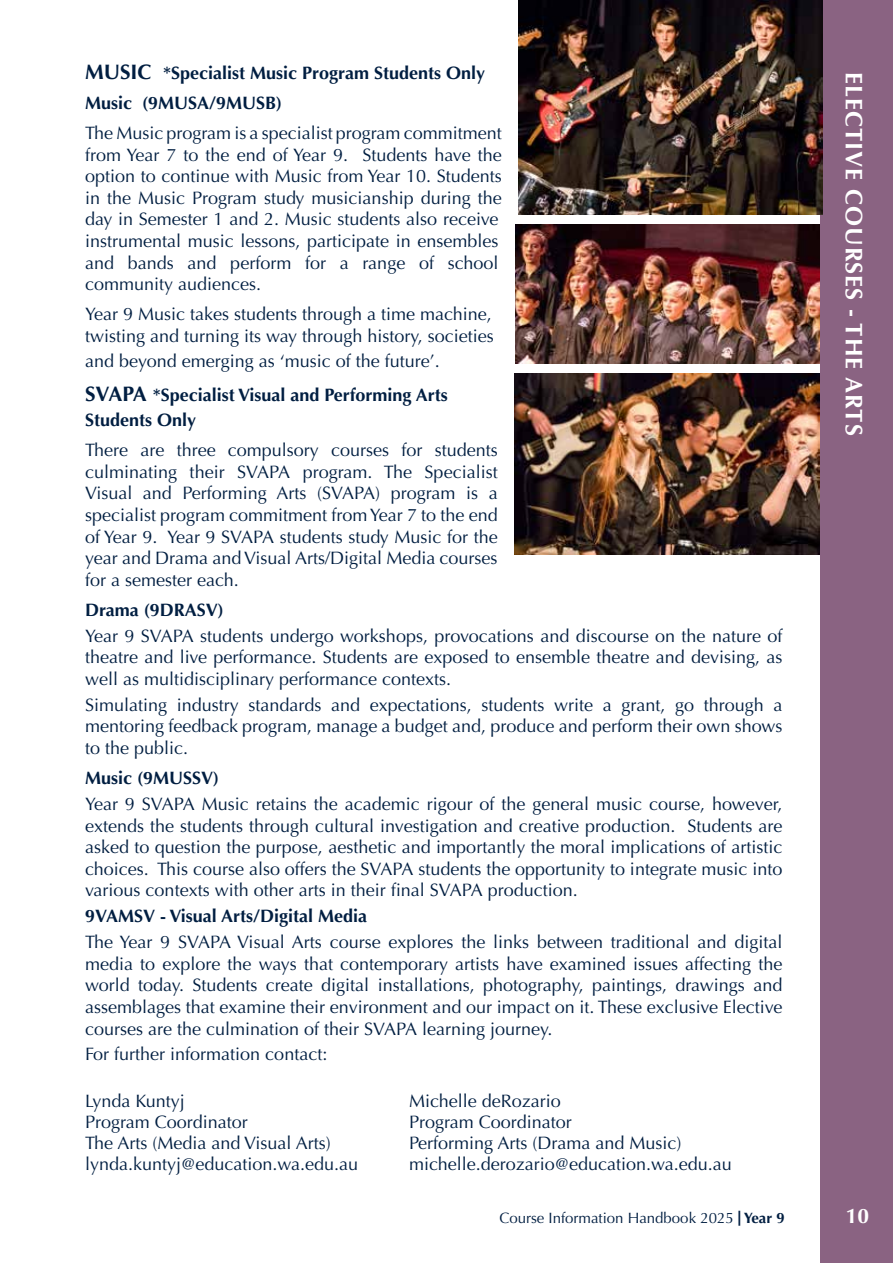
<style>
.page{position:relative;width:893px;height:1263px;background:#fff}
.page>*{position:absolute;margin:0;border:0;box-sizing:border-box;transform-origin:0 0}
.t1{font:700 24px "Optima";letter-spacing:.04em;color:#fff}
.t2{font:700 21px "Optima";color:#011e41}
.t3{font:700 21px "Optima";color:#fff}
.t4{font:18px/21.6px "Optima";color:#011e41;text-align:justify}
.t5{font:700 18px/30.2px "Optima";color:#011e41}
.t6{font:15px "Optima";color:#011e41}
.s1{font-weight:700;font-size:21px}
.s2{font-weight:700}
.s3{font-weight:900}
</style>
<div class="page">
<div style="left:821px;top:0;width:72px;height:1263px;background:#8a6382"></div>
<img style="left:519px;top:0;width:304px;height:214px">
<img style="left:515px;top:373px;width:304px;height:182px">
<img style="left:515px;top:224px;width:305px;height:139px">
<p class="t2" style="left:85px;top:60px;width:68px">MUSIC</p>
<p class="t5" style="left:85px;top:58px;width:402px;text-indent:78px">*Specialist Music Program Students Only<br>Music (9MUSA/9MUSB)</p>
<p class="t4" style="left:85px;top:122px;width:418px;text-align:left">The Music program is a specialist program commitment from Year 7 to the end of Year 9. Students have the option to continue with Music from Year 10. Students in the Music Program study musicianship during the day in Semester 1 and 2. Music students also receive instrumental music lessons, participate in ensembles and bands and perform for a range of school community audiences.</p>
<p class="t4" style="left:85px;top:304px;width:410px">Year 9 Music takes students through a time machine, twisting and turning its way through history, societies</p>
<p class="t4" style="left:85px;top:344px;width:364px;line-height:33.8px">and beyond emerging as ‘music of the future’.<br><span class="s1">SVAPA</span> <span class="s2">*Specialist Visual and Performing Arts</span></p>
<p class="t5" style="left:85px;top:405px;width:113px">Students Only</p>
<p class="t4" style="left:85px;top:440px;width:414px">There are three compulsory courses for students culminating their SVAPA program. The Specialist Visual and Performing Arts (SVAPA) program is a specialist program commitment from Year 7 to the end of Year 9. Year 9 SVAPA students study Music for the year and Drama and Visual Arts/Digital Media courses for a semester each.</p>
<p class="t5" style="left:85px;top:595px;width:140px">Drama (9DRASV)</p>
<p class="t4" style="left:85px;top:625px;width:699px">Year 9 SVAPA students undergo workshops, provocations and discourse on the nature of theatre and live performance. Students are exposed to ensemble theatre and devising, as well as multidisciplinary performance contexts.</p>
<p class="t4" style="left:85px;top:694px;width:699px">Simulating industry standards and expectations, students write a grant, go through a mentoring feedback program, manage a budget and, produce and perform their own shows to the public.</p>
<p class="t5" style="left:85px;top:763px;width:136px">Music (9MUSSV)</p>
<p class="t4" style="left:85px;top:793px;width:699px">Year 9 SVAPA Music retains the academic rigour of the general music course, however, extends the students through cultural investigation and creative production. Students are asked to question the purpose, aesthetic and importantly the moral implications of artistic choices. This course also offers the SVAPA students the opportunity to integrate music into various contexts with other arts in their final SVAPA production.</p>
<p class="t5" style="left:85px;top:901px;width:284px">9VAMSV - Visual Arts/Digital Media</p>
<p class="t4" style="left:85px;top:931px;width:699px">The Year 9 SVAPA Visual Arts course explores the links between traditional and digital media to explore the ways that contemporary artists have examined issues affecting the world today. Students create digital installations, photography, paintings, drawings and assemblages that examine their environment and our impact on it. These exclusive Elective courses are the culmination of their SVAPA learning journey.</p>
<p class="t4" style="left:85px;top:1044px;width:244px">For further information contact:</p>
<p class="t4" style="left:85px;top:1090px;width:101px">Lynda Kuntyj</p>
<p class="t4" style="left:409px;top:1090px;width:153px">Michelle deRozario</p>
<p class="t4" style="left:85px;top:1111px;width:164px">Program Coordinator</p>
<p class="t4" style="left:409px;top:1111px;width:164px">Program Coordinator</p>
<p class="t4" style="left:85px;top:1132px;width:247px">The Arts (Media and Visual Arts)</p>
<p class="t4" style="left:409px;top:1132px;width:274px">Performing Arts (Drama and Music)</p>
<p class="t4" style="left:85px;top:1153px;width:275px">lynda.kuntyj@education.wa.edu.au</p>
<p class="t4" style="left:409px;top:1153px;width:324px">michelle.derozario@education.wa.edu.au</p>
<p class="t6" style="left:499px;top:1209px;width:287px">Course Information Handbook 2025 <span class="s3">|</span> <span class="s2">Year 9</span></p>
<h1 class="t1" style="left:868px;top:72px;width:365px;rotate:90deg">ELECTIVE COURSES - THE ARTS</h1>
<p class="t3" style="left:846px;top:1204px;width:25px">10</p>
</div>
